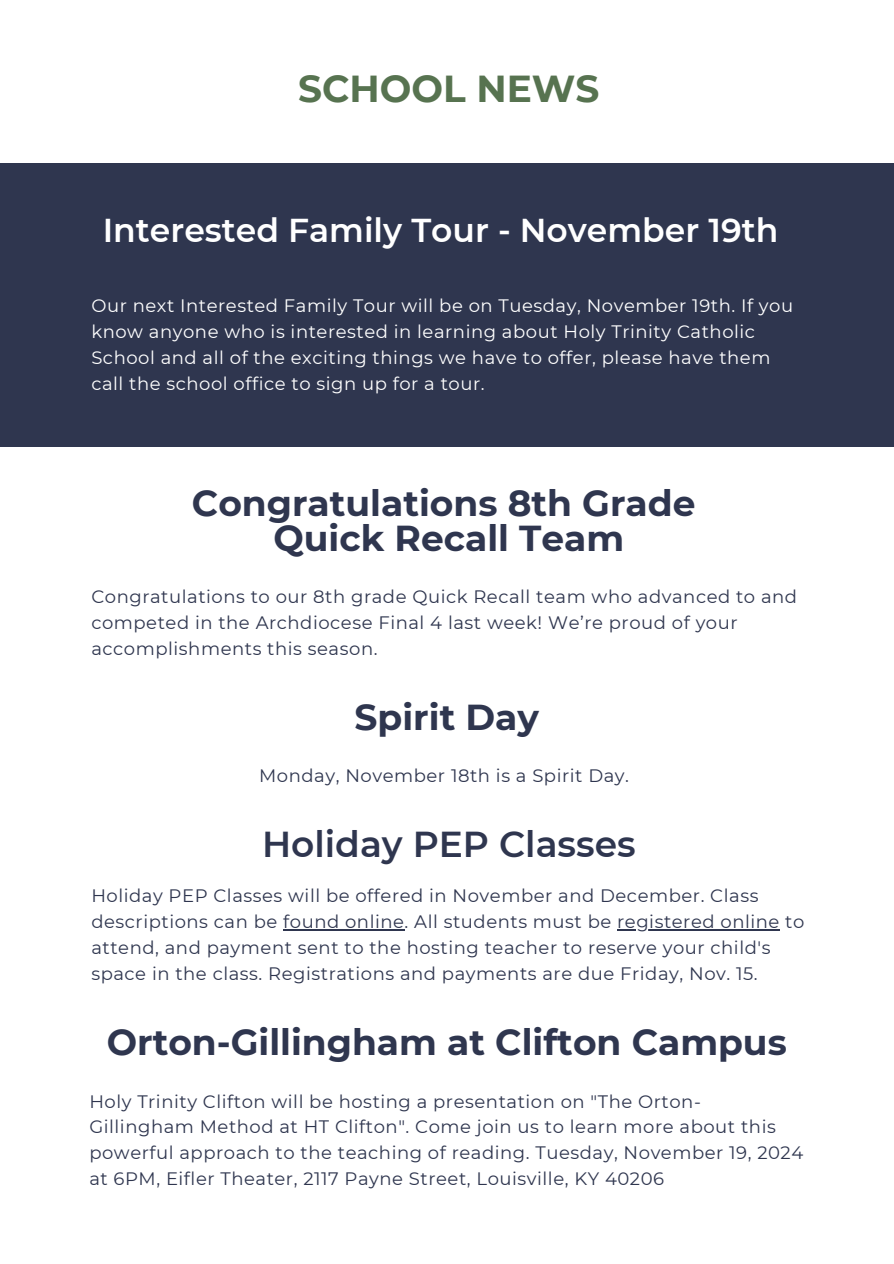
<style>
.page{position:relative;width:894px;height:1264px;background:#fff}
.page>*{position:absolute;margin:0;border:0;box-sizing:border-box;transform-origin:0 0}
.t1{font:700 37.5px "Montserrat";color:#577350}
.t2{font:700 36px/34.8px "Montserrat";color:#2f364f;text-align:center}
.t3{font:600 36px "Montserrat";color:#2f364f}
.t4{font:600 33px "Montserrat";color:#fff}
.t5{font:18px/25.8px "Montserrat";letter-spacing:.03em;color:#2f364f}
.t6{font:18px/25.8px "Montserrat";letter-spacing:.03em;color:#fff}
</style>
<div class="page">
<div style="left:0;top:163px;width:893px;height:283px;background:#2f364f"></div>
<hr style="left:283px;top:929px;width:121px;height:1px;background:#2f364f">
<hr style="left:617px;top:929px;width:162px;height:1px;background:#2f364f">
<h1 class="t1" style="left:298px;top:65px;width:303px">SCHOOL NEWS</h1>
<h3 class="t4" style="left:103px;top:210px;width:677px">Interested Family Tour - November 19th</h3>
<p class="t6" style="left:91px;top:292px;width:703px">Our next Interested Family Tour will be on Tuesday, November 19th. If you know anyone who is interested in learning about Holy Trinity Catholic School and all of the exciting things we have to offer, please have them call the school office to sign up for a tour.</p>
<p class="t2" style="left:192px;top:485px;width:505px">Congratulations 8th Grade<br>Quick Recall Team</p>
<h2 class="t5" style="left:91px;top:584px;width:707px">Congratulations to our 8th grade Quick Recall team who advanced to and competed in the Archdiocese Final 4 last week! We’re proud of your accomplishments this season.</h2>
<h2 class="t2" style="left:354px;top:699px;width:186px">Spirit Day</h2>
<p class="t5" style="left:259px;top:763px;width:371px">Monday, November 18th is a Spirit Day.</p>
<h2 class="t3" style="left:262px;top:822px;width:375px">Holiday PEP Classes</h2>
<h2 class="t5" style="left:91px;top:883px;width:714px">Holiday PEP Classes will be offered in November and December. Class descriptions can be found online. All students must be registered online to</h2>
<p class="t5" style="left:91px;top:934px;width:680px">attend, and payment sent to the hosting teacher to reserve your child's space in the class. Registrations and payments are due Friday, Nov. 15.</p>
<h2 class="t2" style="left:107px;top:1024px;width:681px">Orton-Gillingham at Clifton Campus</h2>
<p class="t5" style="left:89px;top:1088px;width:715px">Holy Trinity Clifton will be hosting a presentation on "The Orton-Gillingham Method at HT Clifton". Come join us to learn more about this powerful approach to the teaching of reading. Tuesday, November 19, 2024 at 6PM, Eifler Theater, 2117 Payne Street, Louisville, KY 40206</p>
</div>
